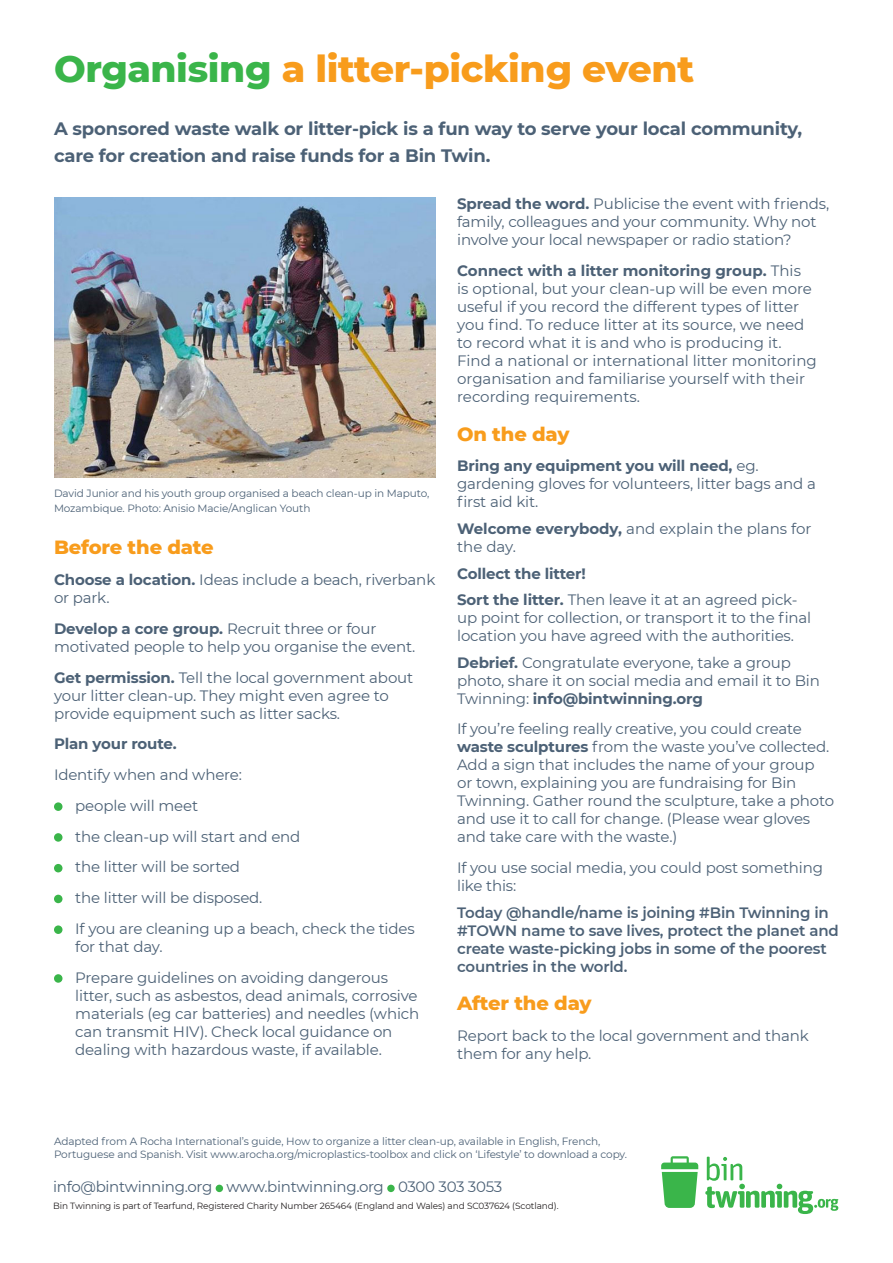
<style>
.page{position:relative;width:893px;height:1263px;background:#fff}
.page>*{position:absolute;margin:0;border:0;box-sizing:border-box;transform-origin:0 0}
.t1{font:800 37.5px "Montserrat";letter-spacing:-.01em;color:#f89c1c}
.Head{font:800 19.5px "Montserrat";letter-spacing:-.01em;color:#f89c1c}
.t2{font:700 18px/27px "Montserrat";letter-spacing:-.01em;color:#4c6176}
.Body{font:15px/18px "Montserrat";letter-spacing:-.01em;color:#4c6176}
.t3{font:600 15px/18px "Montserrat";letter-spacing:-.01em;color:#4c6176}
.Main_body{font:15px "Montserrat";letter-spacing:-.02em;color:#4c6176}
.Body-2{font:700 15px "Montserrat";letter-spacing:-.01em;color:#4c6176}
.t4{font:10.5px/15px "Montserrat";letter-spacing:-.01em;color:#4c6176}
.t5{font:9px "Montserrat";letter-spacing:-.01em;color:#231f20}
.s1{color:#3ab54a}
.s2{font-weight:700}
</style>
<div class="page">
<img style="left:54px;top:198px;width:382px;height:279px">
<div style="left:54px;top:802px;width:9px;height:9px;background:#3ab54a;border-radius:50%"></div>
<div style="left:54px;top:833px;width:9px;height:9px;background:#3ab54a;border-radius:50%"></div>
<div style="left:54px;top:864px;width:9px;height:8px;background:#3ab54a;border-radius:50%"></div>
<div style="left:54px;top:895px;width:9px;height:8px;background:#3ab54a;border-radius:50%"></div>
<div style="left:54px;top:925px;width:9px;height:9px;background:#3ab54a;border-radius:50%"></div>
<div style="left:54px;top:974px;width:9px;height:9px;background:#3ab54a;border-radius:50%"></div>
<svg style="left:661px;top:1156px;width:37px;height:52px"></svg>
<svg style="left:705px;top:1157px;width:133px;height:57px"></svg>
<div style="left:216px;top:1185px;width:7px;height:7px;background:#3ab54a;border-radius:50%"></div>
<div style="left:387px;top:1185px;width:8px;height:7px;background:#3ab54a;border-radius:50%"></div>
<p class="t1" style="left:54px;top:41px;width:642px"><span class="s1">Organising</span> a litter-picking event</p>
<p class="t2" style="left:54px;top:114px;width:750px">A sponsored waste walk or litter-pick is a fun way to serve your local community, care for creation and raise funds for a Bin Twin.</p>
<p class="t4" style="left:54px;top:485px;width:377px">David Junior and his youth group organised a beach clean-up in Maputo,<br>Mozambique. Photo: Anisio Macie/Anglican Youth</p>
<p class="Head" style="left:54px;top:533px;width:161px">Before the date</p>
<p class="Body" style="left:54px;top:570px;width:383px"><span class="s2">Choose a location.</span> Ideas include a beach, riverbank or park.</p>
<p class="Body" style="left:54px;top:619px;width:363px"><span class="s2">Develop a core group.</span> Recruit three or four motivated people to help you organise the event.</p>
<p class="Body" style="left:54px;top:668px;width:361px"><span class="s2">Get permission.</span> Tell the local government about your litter clean-up. They might even agree to provide equipment such as litter sacks.</p>
<p class="Body-2" style="left:54px;top:733px;width:124px">Plan your route.</p>
<p class="Body" style="left:54px;top:765px;width:190px">Identify when and where:</p>
<p class="Body" style="left:75px;top:796px;width:124px">people will meet</p>
<p class="Body" style="left:75px;top:827px;width:227px">the clean-up will start and end</p>
<p class="Body" style="left:75px;top:857px;width:166px">the litter will be sorted</p>
<p class="Body" style="left:75px;top:888px;width:189px">the litter will be disposed.</p>
<p class="Body" style="left:75px;top:919px;width:341px">If you are cleaning up a beach, check the tides for that day.</p>
<p class="Body" style="left:75px;top:968px;width:345px">Prepare guidelines on avoiding dangerous litter, such as asbestos, dead animals, corrosive materials (eg car batteries) and needles (which can transmit HIV). Check local guidance on dealing with hazardous waste, if available.</p>
<p class="Body" style="left:457px;top:195px;width:374px"><span class="s2">Spread the word.</span> Publicise the event with friends, family, colleagues and your community. Why not involve your local newspaper or radio station?</p>
<p class="Body" style="left:457px;top:261px;width:361px"><span class="s2">Connect with a litter monitoring group.</span> This<br>is optional, but your clean-up will be even more useful if you record the different types of litter you find. To reduce litter at its source, we need to record what it is and who is producing it.<br>Find a national or international litter monitoring organisation and familiarise yourself with their recording requirements.</p>
<p class="Head" style="left:457px;top:419px;width:114px">On the day</p>
<p class="Body" style="left:457px;top:457px;width:360px"><span class="s2">Bring any equipment you will need,</span> eg. gardening gloves for volunteers, litter bags and a first aid kit.</p>
<p class="Body" style="left:457px;top:519px;width:356px"><span class="s2">Welcome everybody,</span> and explain the plans for the day.</p>
<p class="Body-2" style="left:457px;top:562px;width:130px">Collect the litter!</p>
<p class="Body" style="left:457px;top:590px;width:356px"><span class="s2">Sort the litter.</span> Then leave it at an agreed pick&shy;up point for collection, or transport it to the final location you have agreed with the authorities.</p>
<p class="Body" style="left:457px;top:653px;width:364px"><span class="s2">Debrief.</span> Congratulate everyone, take a group photo, share it on social media and email it to Bin<br>Twinning: <span class="s2">info@bintwinning.org</span></p>
<p class="Body" style="left:457px;top:719px;width:379px">If you’re feeling really creative, you could create <span class="s2">waste sculptures</span> from the waste you’ve collected.<br>Add a sign that includes the name of your group<br>or town, explaining you are fundraising for Bin Twinning. Gather round the sculpture, take a photo and use it to call for change. (Please wear gloves and take care with the waste.)</p>
<p class="Body" style="left:457px;top:858px;width:368px">If you use social media, you could post something like this:</p>
<p class="t3" style="left:457px;top:902px;width:383px">Today @handle/name is joining #Bin Twinning in #TOWN name to save lives, protect the planet and create waste-picking jobs in some of the poorest countries in the world.</p>
<p class="Head" style="left:457px;top:989px;width:136px">After the day</p>
<p class="Body" style="left:457px;top:1026px;width:353px">Report back to the local government and thank them for any help.</p>
<p class="t4" style="left:54px;top:1134px;width:574px;line-height:13.5px">Adapted from A Rocha International’s guide, How to organize a litter clean-up, available in English, French,<br>Portuguese and Spanish. Visit www.arocha.org/microplastics-toolbox and click on ‘Lifestyle’ to download a copy.</p>
<p class="Main_body" style="left:53px;top:1176px;width:451px">info@bintwinning.org www.bintwinning.org 0300 303 3053</p>
<p class="t5" style="left:53px;top:1200px;width:507px">Bin Twinning is part of Tearfund, Registered Charity Number 265464 (England and Wales) and SC037624 (Scotland).</p>
</div>
